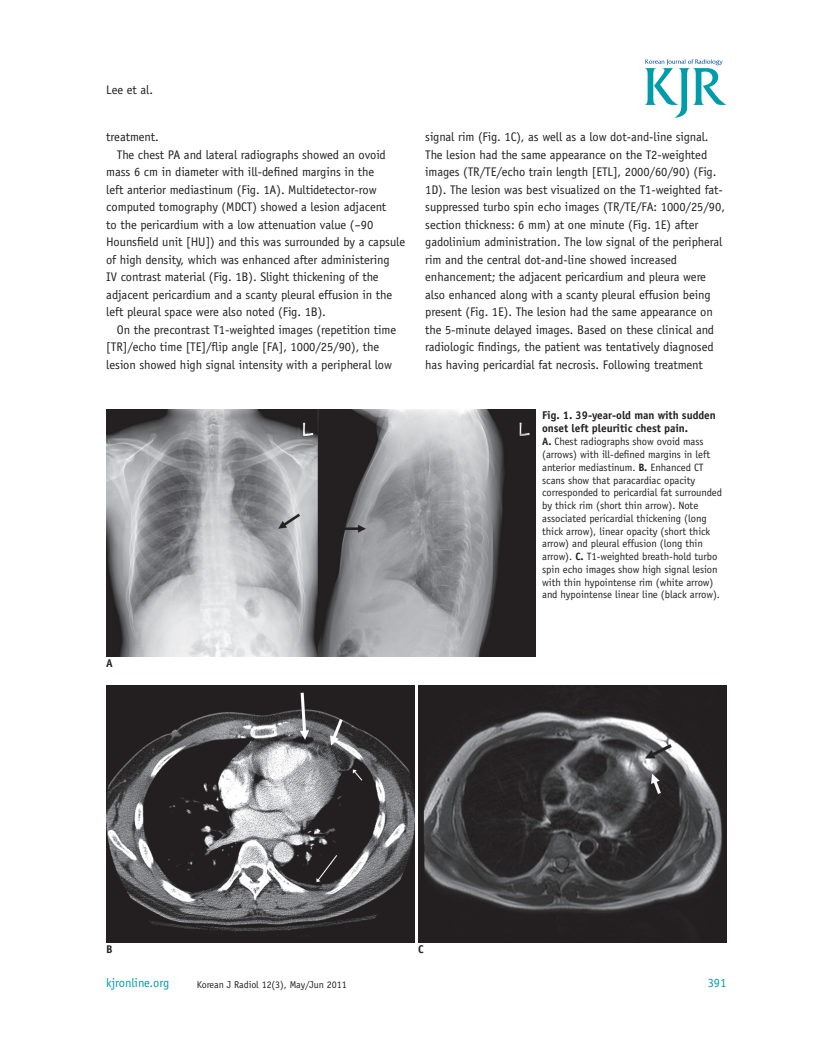
<style>
.page{position:relative;width:815px;height:1063px;background:#fff}
.page>*{position:absolute;margin:0;border:0;box-sizing:border-box;transform-origin:0 0}
.t1{font:12.5px/17.5px "Officina Sans Std";letter-spacing:-.005em;color:#231f20}
.t2{font:12.5px "Officina Sans Std";letter-spacing:-.005em;color:#009caa}
.t3{font:700 11.25px/13.5px "Officina Sans Std";letter-spacing:-.005em;color:#231f20}
.t4{font:10.62px/12.8px "Officina Sans Std";letter-spacing:-.005em;color:#231f20}
.t5{font:10px "Officina Sans Std";letter-spacing:-.005em;color:#231f20}
.s1{font-weight:700}
</style>
<div class="page">
<svg style="left:645px;top:59px;width:81px;height:59px"></svg>
<img style="left:106px;top:410px;width:429px;height:246px">
<img style="left:106px;top:685px;width:309px;height:258px">
<img style="left:418px;top:685px;width:308px;height:258px">
<p class="t1" style="left:106px;top:81px;width:48px">Lee et al.</p>
<p class="t1" style="left:106px;top:129px;width:54px">treatment.</p>
<p class="t1" style="left:117px;top:146px;width:270px">The chest PA and lateral radiographs showed an ovoid</p>
<p class="t1" style="left:106px;top:164px;width:269px">mass 6 cm in diameter with ill-defined margins in the</p>
<p class="t1" style="left:106px;top:181px;width:272px">left anterior mediastinum (Fig. 1A). Multidetector-row</p>
<p class="t1" style="left:106px;top:199px;width:282px">computed tomography (MDCT) showed a lesion adjacent</p>
<p class="t1" style="left:106px;top:216px;width:269px">to the pericardium with a low attenuation value (-90</p>
<p class="t1" style="left:106px;top:234px;width:300px">Hounsfield unit [HU]) and this was surrounded by a capsule</p>
<p class="t1" style="left:106px;top:251px;width:285px">of high density, which was enhanced after administering</p>
<p class="t1" style="left:106px;top:269px;width:274px">IV contrast material (Fig. 1B). Slight thickening of the</p>
<p class="t1" style="left:106px;top:286px;width:287px">adjacent pericardium and a scanty pleural effusion in the</p>
<p class="t1" style="left:106px;top:304px;width:221px">left pleural space were also noted (Fig. 1B).</p>
<p class="t1" style="left:117px;top:321px;width:281px">On the precontrast T1-weighted images (repetition time</p>
<p class="t1" style="left:106px;top:339px;width:274px">[TR]/echo time [TE]/flip angle [FA], 1000/25/90), the</p>
<p class="t1" style="left:106px;top:356px;width:287px">lesion showed high signal intensity with a peripheral low</p>
<p class="t1" style="left:425px;top:129px;width:301px">signal rim (Fig. 1C), as well as a low dot-and-line signal.<br>The lesion had the same appearance on the T2-weighted images (TR/TE/echo train length [ETL], 2000/60/90) (Fig.<br>1D). The lesion was best visualized on the T1-weighted fat&shy;suppressed turbo spin echo images (TR/TE/FA: 1000/25/90, section thickness: 6 mm) at one minute (Fig. 1E) after gadolinium administration. The low signal of the peripheral rim and the central dot-and-line showed increased enhancement; the adjacent pericardium and pleura were also enhanced along with a scanty pleural effusion being present (Fig. 1E). The lesion had the same appearance on the 5-minute delayed images. Based on these clinical and radiologic findings, the patient was tentatively diagnosed has having pericardial fat necrosis. Following treatment</p>
<p class="t3" style="left:542px;top:408px;width:175px">Fig. 1. 39-year-old man with sudden onset left pleuritic chest pain.</p>
<p class="t4" style="left:542px;top:435px;width:181px"><span class="s1">A.</span> Chest radiographs show ovoid mass (arrows) with ill-defined margins in left anterior mediastinum. <span class="s1">B.</span> Enhanced CT scans show that paracardiac opacity corresponded to pericardial fat surrounded by thick rim (short thin arrow). Note associated pericardial thickening (long thick arrow), linear opacity (short thick arrow) and pleural effusion (long thin arrow). <span class="s1">C.</span> T1-weighted breath-hold turbo spin echo images show high signal lesion with thin hypointense rim (white arrow) and hypointense linear line (black arrow).</p>
<p class="t3" style="left:106px;top:657px;width:8px">A</p>
<p class="t3" style="left:106px;top:943px;width:8px">B</p>
<p class="t3" style="left:418px;top:943px;width:7px">C</p>
<p class="t2" style="left:106px;top:975px;width:64px">kjronline.org</p>
<p class="t5" style="left:197px;top:978px;width:151px">Korean J Radiol 12(3), May/Jun 2011</p>
<p class="t2" style="left:708px;top:975px;width:20px">391</p>
</div>
